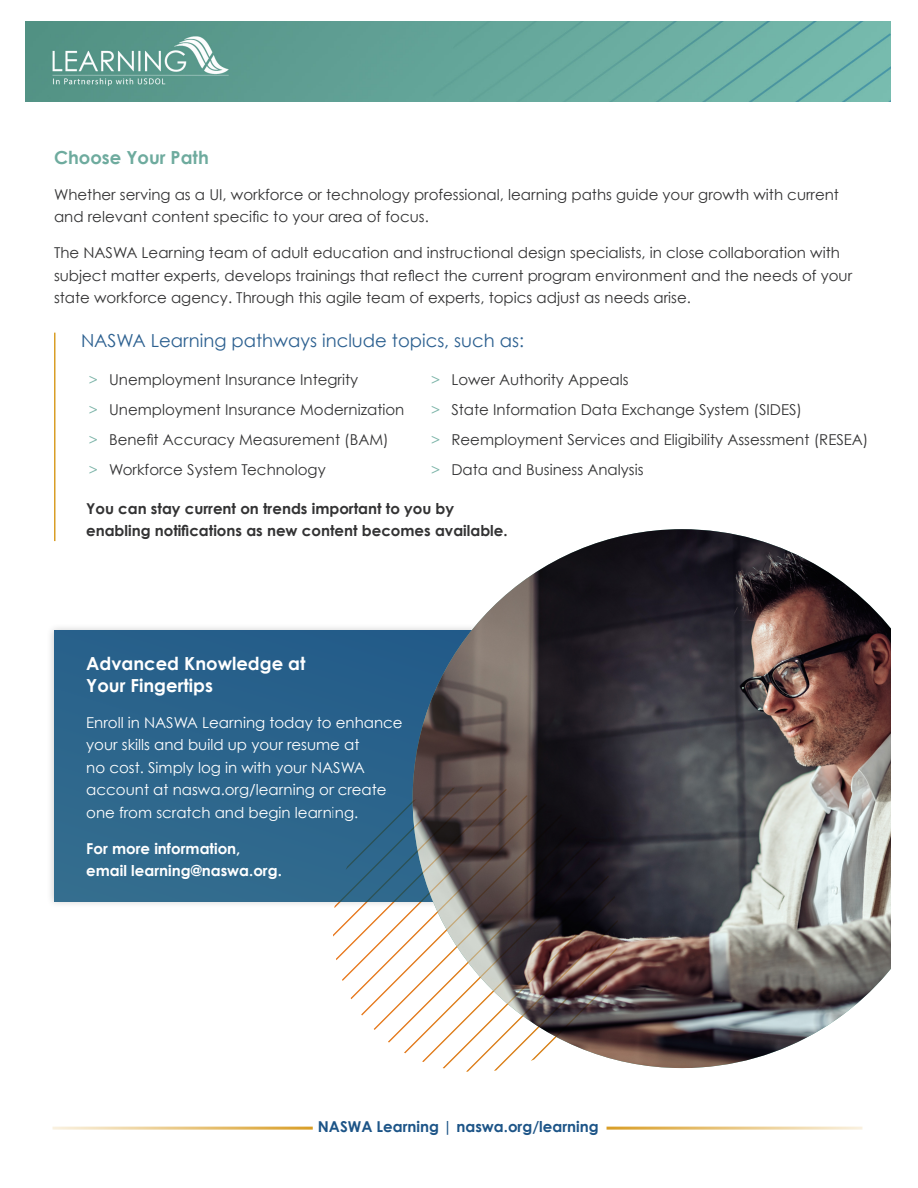
<style>
.page{position:relative;width:918px;height:1188px;background:#fff}
.page>*{position:absolute;margin:0;border:0;box-sizing:border-box;transform-origin:0 0}
.t1{font:18px "Century Gothic";color:#2c6090}
.t2{font:700 18px/21.6px "Century Gothic";color:#fff}
.t3{font:700 18px "Century Gothic";color:#6eab9e}
.t4{font:15px/22.5px "Century Gothic";color:#333334}
.t5{font:15px/22.5px "Century Gothic";color:#fff}
.t6{font:700 15px/22.5px "Century Gothic";color:#333334}
.t7{font:700 15px/22.5px "Century Gothic";color:#fff}
.t8{font:700 15px "Century Gothic";color:#1c5487}
.s1{color:#7ab3a7}
</style>
<div class="page">
<div style="left:46px;top:622px;width:665px;height:287px;background:#000;opacity:.19"></div>
<div style="left:54px;top:630px;width:649px;height:271px;background:#2b648c"></div>
<img style="left:26px;top:22px;width:865px;height:80px">
<img style="left:413px;top:529px;width:478px;height:539px">
<hr style="left:607px;top:1127px;width:255px;height:3px;background:#d99e26">
<hr style="left:52px;top:1127px;width:261px;height:3px;background:#d99e26">
<hr style="left:54px;top:333px;width:2px;height:208px;background:#d99e26">
<svg style="left:333px;top:787px;width:285px;height:285px"></svg>
<p class="t3" style="left:54px;top:146px;width:156px">Choose Your Path</p>
<p class="t4" style="left:54px;top:183px;width:787px">Whether serving as a UI, workforce or technology professional, learning paths guide your growth with current and relevant content specific to your area of focus.</p>
<p class="t4" style="left:54px;top:242px;width:800px">The NASWA Learning team of adult education and instructional design specialists, in close collaboration with subject matter experts, develops trainings that reflect the current program environment and the needs of your state workforce agency. Through this agile team of experts, topics adjust as needs arise.</p>
<p class="t1" style="left:81px;top:330px;width:445px">NASWA Learning pathways include topics, such as:</p>
<p class="t4" style="left:89px;top:368px;width:271px"><span class="s1">&gt;</span> Unemployment Insurance Integrity</p>
<p class="t4" style="left:89px;top:398px;width:317px"><span class="s1">&gt;</span> Unemployment Insurance Modernization</p>
<p class="t4" style="left:89px;top:428px;width:302px"><span class="s1">&gt;</span> Benefit Accuracy Measurement (BAM)</p>
<p class="t4" style="left:89px;top:459px;width:238px"><span class="s1">&gt;</span> Workforce System Technology</p>
<p class="t6" style="left:86px;top:497px;width:423px">You can stay current on trends important to you by enabling notifications as new content becomes available.</p>
<p class="t4" style="left:431px;top:368px;width:199px"><span class="s1">&gt;</span> Lower Authority Appeals</p>
<p class="t4" style="left:431px;top:398px;width:372px"><span class="s1">&gt;</span> State Information Data Exchange System (SIDES)</p>
<p class="t4" style="left:431px;top:428px;width:439px"><span class="s1">&gt;</span> Reemployment Services and Eligibility Assessment (RESEA)</p>
<p class="t4" style="left:431px;top:459px;width:214px"><span class="s1">&gt;</span> Data and Business Analysis</p>
<p class="t2" style="left:86px;top:652px;width:221px">Advanced Knowledge at<br>Your Fingertips</p>
<p class="t5" style="left:86px;top:711px;width:318px">Enroll in NASWA Learning today to enhance your skills and build up your resume at<br>no cost. Simply log in with your NASWA account at naswa.org/learning or create one from scratch and begin learning.</p>
<p class="t7" style="left:86px;top:837px;width:197px">For more information, email learning@naswa.org.</p>
<p class="t8" style="left:318px;top:1117px;width:282px">NASWA Learning | naswa.org/learning</p>
</div>
